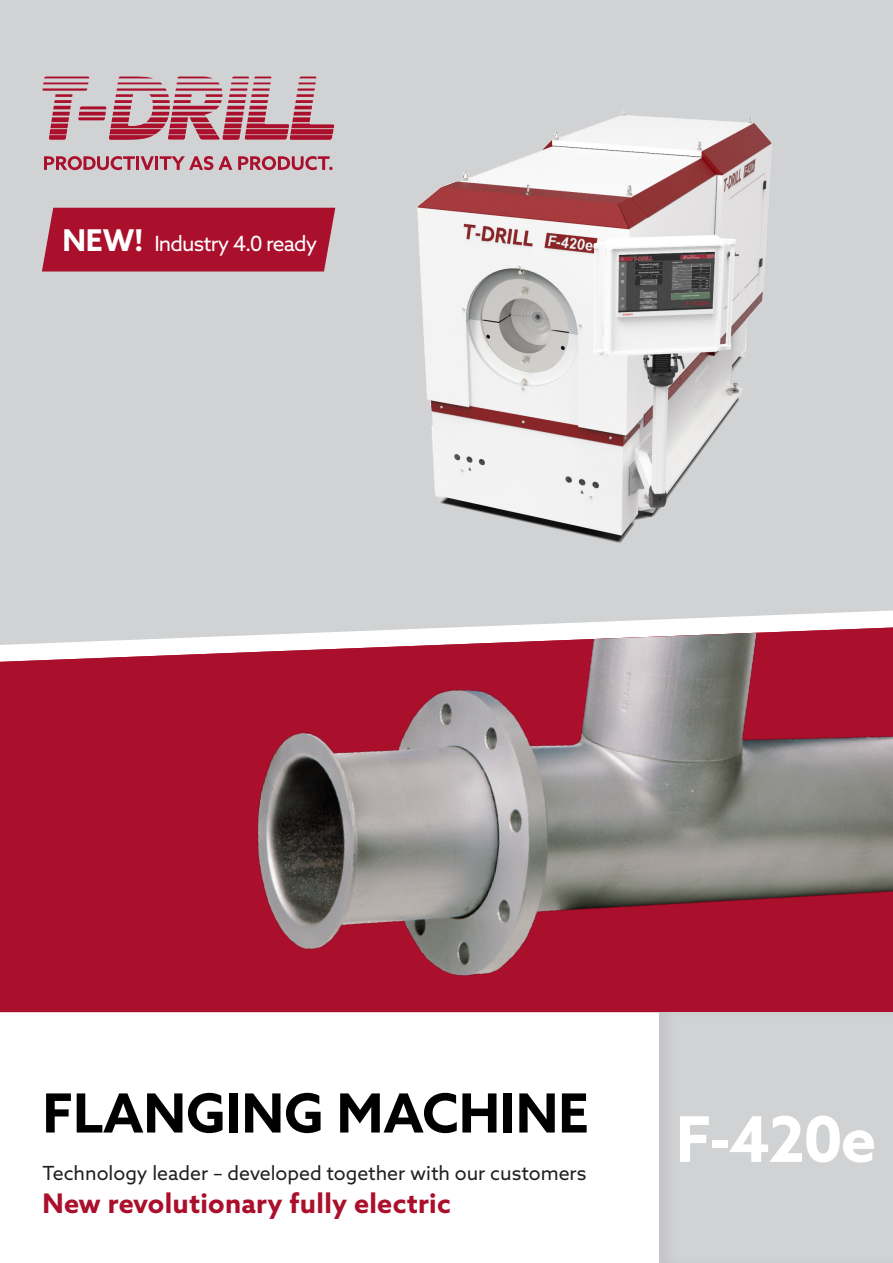
<style>
.page{position:relative;width:893px;height:1263px;background:#fff}
.page>*{position:absolute;margin:0;border:0;box-sizing:border-box;transform-origin:0 0}
.t1{font:700 63px "Azo Sans";color:#fff}
.t2{font:700 54px "Azo Sans";color:#000}
.t3{font:700 27px "Azo Sans";letter-spacing:.01em;color:#aa0f2b}
.t4{font:21px "Azo Sans";letter-spacing:-.04em;color:#fff}
.t5{font:19.5px "Azo Sans";color:#231f20}
.s1{font-weight:700;font-size:30px}
</style>
<div class="page">
<div style="left:0;top:653px;width:223px;height:359px;background:#aa0f2b"></div>
<img style="left:223px;top:645px;width:670px;height:367px">
<svg style="left:0;top:616px;width:893px;height:29px"></svg>
<div style="left:0;top:0;width:893px;height:616px;background:#d1d2d4"></div>
<img style="left:105px;top:18px;width:788px;height:594px">
<div style="left:646px;top:1010px;width:247px;height:253px;background:#231f20;opacity:.07"></div>
<svg style="left:43px;top:77px;width:291px;height:63px"></svg>
<svg style="left:44px;top:156px;width:91px;height:14px"></svg>
<hr style="left:136px;top:156px;width:3px;height:14px;background:#aa0f2b">
<svg style="left:141px;top:156px;width:13px;height:14px"></svg>
<hr style="left:155px;top:156px;width:3px;height:14px;background:#aa0f2b">
<svg style="left:160px;top:156px;width:72px;height:14px"></svg>
<svg style="left:238px;top:156px;width:95px;height:14px"></svg>
<div style="left:42px;top:208px;width:293px;height:63px;background:#aa0f2b"></div>
<p class="t4" style="left:62px;top:230px;width:256px"><span class="s1">NEW!</span> Industry 4.0 ready</p>
<p class="t2" style="left:43px;top:1077px;width:548px">FLANGING MACHINE</p>
<p class="t5" style="left:43px;top:1160px;width:545px">Technology leader – developed together with our customers</p>
<p class="t3" style="left:43px;top:1185px;width:410px">New revolutionary fully electric</p>
<p class="t1" style="left:676px;top:1097px;width:202px">F-420e</p>
</div>
